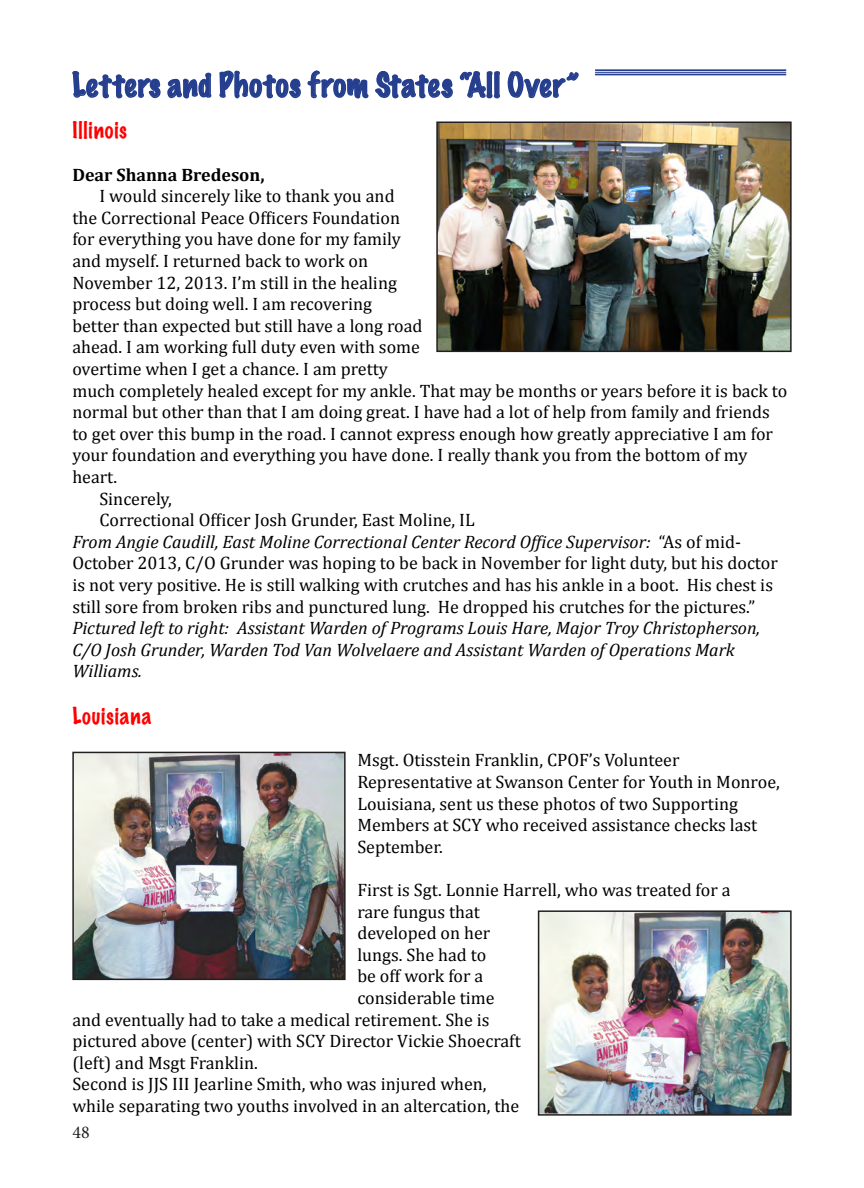
<style>
.page{position:relative;width:864px;height:1188px;background:#fff}
.page>*{position:absolute;margin:0;border:0;box-sizing:border-box;transform-origin:0 0}
.t1{font:100 30px "Marker Felt";letter-spacing:.04em;color:#253f8e}
.t2{font:100 21px "Marker Felt";letter-spacing:.04em;color:#f00}
.t3{font:18px/21.6px "Cambria";color:#000}
.t4{font:italic 18px/21.6px "Cambria";color:#000}
.t5{font:700 18px "Cambria";color:#000}
.t6{font:18px "Minion Pro";color:#231f20}
.s1{font-style:italic}
</style>
<div class="page">
<svg style="left:72px;top:71px;width:89px;height:28px"></svg>
<svg style="left:167px;top:70px;width:333px;height:29px"></svg>
<svg style="left:507px;top:71px;width:72px;height:28px"></svg>
<hr style="left:595px;top:74px;width:191px;height:1px;background:#253f8e">
<hr style="left:595px;top:72px;width:191px;height:1px;background:#253f8e">
<hr style="left:595px;top:69px;width:191px;height:2px;background:#253f8e">
<img style="left:439px;top:125px;width:350px;height:224px">
<div style="left:436px;top:122px;width:356px;height:230px;border:2px solid #231f20"></div>
<img style="left:75px;top:755px;width:268px;height:222px">
<div style="left:72px;top:752px;width:274px;height:228px;border:2px solid #231f20"></div>
<img style="left:541px;top:913px;width:248px;height:200px">
<div style="left:538px;top:910px;width:254px;height:206px;border:2px solid #231f20"></div>
<p class="t1" style="left:72px;top:64px;width:508px">Letters and Photos from States “All Over”</p>
<p class="t2" style="left:72px;top:116px;width:56px">Illinois</p>
<p class="t5" style="left:72px;top:163px;width:194px">Dear Shanna Bredeson,</p>
<p class="t3" style="left:99px;top:185px;width:297px">I would sincerely like to thank you and</p>
<p class="t3" style="left:72px;top:207px;width:329px">the Correctional Peace Officers Foundation</p>
<p class="t3" style="left:72px;top:228px;width:330px">for everything you have done for my family</p>
<p class="t3" style="left:72px;top:250px;width:297px">and myself. I returned back to work on</p>
<p class="t3" style="left:72px;top:272px;width:326px">November 12, 2013. I’m still in the healing</p>
<p class="t3" style="left:72px;top:293px;width:301px">process but doing well. I am recovering</p>
<p class="t3" style="left:72px;top:315px;width:352px">better than expected but still have a long road</p>
<p class="t3" style="left:72px;top:336px;width:349px">ahead. I am working full duty even with some</p>
<p class="t3" style="left:72px;top:358px;width:317px">overtime when I get a chance. I am pretty</p>
<p class="t3" style="left:72px;top:380px;width:717px">much completely healed except for my ankle. That may be months or years before it is back to</p>
<p class="t3" style="left:72px;top:401px;width:699px">normal but other than that I am doing great. I have had a lot of help from family and friends</p>
<p class="t3" style="left:72px;top:423px;width:702px">to get over this bump in the road. I cannot express enough how greatly appreciative I am for</p>
<p class="t3" style="left:72px;top:444px;width:677px">your foundation and everything you have done. I really thank you from the bottom of my</p>
<p class="t3" style="left:72px;top:466px;width:46px">heart.</p>
<p class="t3" style="left:99px;top:488px;width:377px">Sincerely,<br>Correctional Officer Josh Grunder, East Moline, IL</p>
<p class="t3" style="left:72px;top:531px;width:707px"><span class="s1">From Angie Caudill, East Moline Correctional Center Record Office Supervisor:</span> “As of mid-October 2013, C/O Grunder was hoping to be back in November for light duty, but his doctor is not very positive. He is still walking with crutches and has his ankle in a boot. His chest is still sore from broken ribs and punctured lung. He dropped his crutches for the pictures.”</p>
<p class="t4" style="left:72px;top:617px;width:689px">Pictured left to right: Assistant Warden of Programs Louis Hare, Major Troy Christopherson,<br>C/O Josh Grunder, Warden Tod Van Wolvelaere and Assistant Warden of Operations Mark<br>Williams.</p>
<p class="t2" style="left:72px;top:702px;width:81px">Louisiana</p>
<p class="t3" style="left:357px;top:749px;width:424px">Msgt. Otisstein Franklin, CPOF’s Volunteer Representative at Swanson Center for Youth in Monroe, Louisiana, sent us these photos of two Supporting Members at SCY who received assistance checks last September.</p>
<p class="t3" style="left:357px;top:879px;width:375px">First is Sgt. Lonnie Harrell, who was treated for a</p>
<p class="t3" style="left:357px;top:901px;width:124px">rare fungus that</p>
<p class="t3" style="left:357px;top:922px;width:135px">developed on her</p>
<p class="t3" style="left:357px;top:944px;width:130px">lungs. She had to</p>
<p class="t3" style="left:357px;top:965px;width:128px">be off work for a</p>
<p class="t3" style="left:357px;top:987px;width:139px">considerable time</p>
<p class="t3" style="left:72px;top:1009px;width:419px">and eventually had to take a medical retirement. She is</p>
<p class="t3" style="left:72px;top:1030px;width:450px">pictured above (center) with SCY Director Vickie Shoecraft</p>
<p class="t3" style="left:72px;top:1052px;width:187px">(left) and Msgt Franklin.</p>
<p class="t3" style="left:72px;top:1073px;width:449px">Second is JJS III Jearline Smith, who was injured when, while separating two youths involved in an altercation, the</p>
<p class="t6" style="left:72px;top:1121px;width:19px">48</p>
</div>
